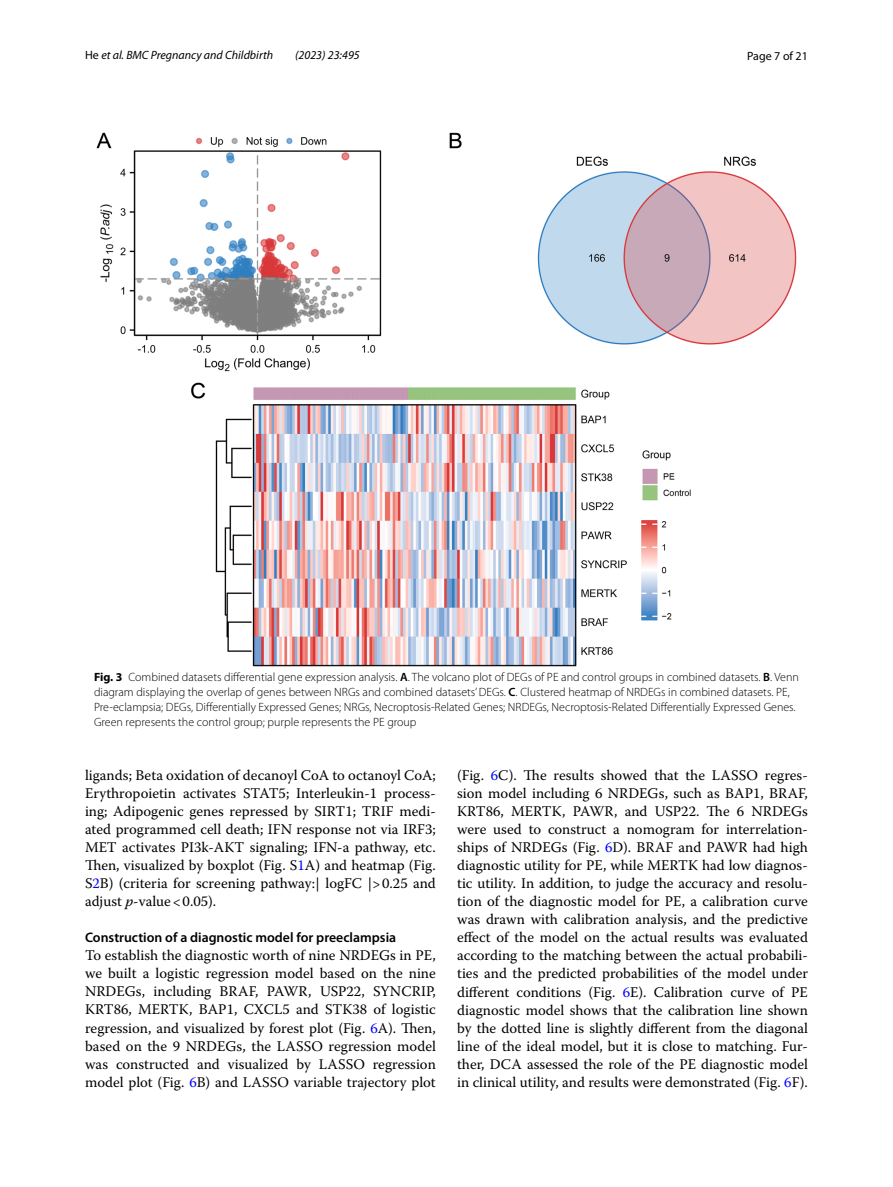
<style>
.page{position:relative;width:893px;height:1187px;background:#fff}
.page>*{position:absolute;margin:0;border:0;box-sizing:border-box;transform-origin:0 0}
.t1{font:14.7px/18px "Warnock Pro";color:#000;text-align:justify}
.t2{font:600 13.8px "Myriad Pro";color:#000}
.t3{font:300 12px/15px "Myriad Pro";color:#000}
.t4{font:italic 12px "Myriad Pro";color:#000}
.t5{font:12px "Myriad Pro";color:#000}
.s1{font-style:normal}
.s2{font-weight:700}
.s3{font-weight:600}
.s4{color:#00f}
.s5{font-style:italic}
</style>
<div class="page">
<img style="left:96px;top:133px;width:701px;height:533px">
<p class="t4" style="left:85px;top:48px;width:190px"><span class="s1">He</span> et al. BMC Pregnancy and Childbirth</p>
<p class="t4" style="left:295px;top:48px;width:66px">(2023) 23:495</p>
<p class="t5" style="left:747px;top:48px;width:62px">Page 7 of 21</p>
<p class="t3" style="left:94px;top:670px;width:706px"><span class="s2">Fig. 3</span> Combined datasets differential gene expression analysis. <span class="s3">A</span>. The volcano plot of DEGs of PE and control groups in combined datasets. <span class="s3">B</span>. Venn diagram displaying the overlap of genes between NRGs and combined datasets’ DEGs. <span class="s3">C</span>. Clustered heatmap of NRDEGs in combined datasets. PE, Pre-eclampsia; DEGs, Differentially Expressed Genes; NRGs, Necroptosis-Related Genes; NRDEGs, Necroptosis-Related Differentially Expressed Genes.<br>Green represents the control group; purple represents the PE group</p>
<p class="t1" style="left:85px;top:766px;width:352px">ligands; Beta oxidation of decanoyl CoA to octanoyl CoA; Erythropoietin activates STAT5; Interleukin-1 process&shy;ing; Adipogenic genes repressed by SIRT1; TRIF medi&shy;ated programmed cell death; IFN response not via IRF3; MET activates PI3k-AKT signaling; IFN-a pathway, etc.<br>Then, visualized by boxplot (Fig. S<span class="s4">1</span>A) and heatmap (Fig.<br>S<span class="s4">2</span>B) (criteria for screening pathway:| logFC |&gt;0.25 and adjust <span class="s5">p</span>-value&lt;0.05).</p>
<p class="t2" style="left:85px;top:929px;width:313px">Construction of a diagnostic model for preeclampsia</p>
<p class="t1" style="left:85px;top:946px;width:352px">To establish the diagnostic worth of nine NRDEGs in PE, we built a logistic regression model based on the nine NRDEGs, including BRAF, PAWR, USP22, SYNCRIP, KRT86, MERTK, BAP1, CXCL5 and STK38 of logistic regression, and visualized by forest plot (Fig. <span class="s4">6</span>A). Then, based on the 9 NRDEGs, the LASSO regression model was constructed and visualized by LASSO regression model plot (Fig. <span class="s4">6</span>B) and LASSO variable trajectory plot</p>
<p class="t1" style="left:457px;top:766px;width:352px">(Fig. <span class="s4">6</span>C). The results showed that the LASSO regres&shy;sion model including 6 NRDEGs, such as BAP1, BRAF, KRT86, MERTK, PAWR, and USP22. The 6 NRDEGs were used to construct a nomogram for interrelation&shy;ships of NRDEGs (Fig. <span class="s4">6</span>D). BRAF and PAWR had high diagnostic utility for PE, while MERTK had low diagnos&shy;tic utility. In addition, to judge the accuracy and resolu&shy;tion of the diagnostic model for PE, a calibration curve was drawn with calibration analysis, and the predictive effect of the model on the actual results was evaluated according to the matching between the actual probabili&shy;ties and the predicted probabilities of the model under different conditions (Fig. <span class="s4">6</span>E). Calibration curve of PE diagnostic model shows that the calibration line shown by the dotted line is slightly different from the diagonal line of the ideal model, but it is close to matching. Fur&shy;ther, DCA assessed the role of the PE diagnostic model in clinical utility, and results were demonstrated (Fig. <span class="s4">6</span>F).</p>
</div>
